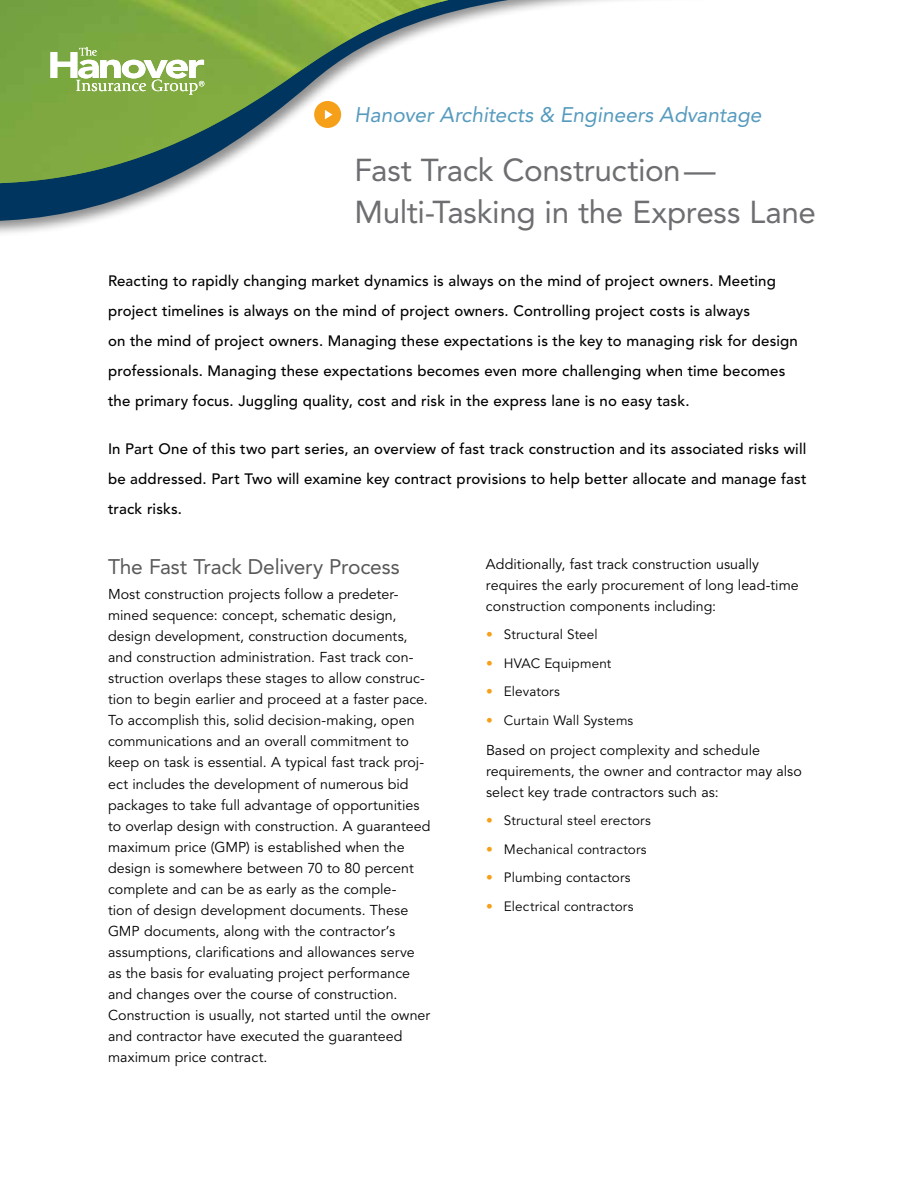
<style>
.page{position:relative;width:918px;height:1188px;background:#fff}
.page>*{position:absolute;margin:0;border:0;box-sizing:border-box;transform-origin:0 0}
.t1{font:31.5px/42px "Avenir";letter-spacing:-.015em;color:#6d6e71}
.t2{font:italic 21px "Avenir";color:#569bbe}
.t3{font:21px "Avenir";letter-spacing:-.01em;color:#58595b}
.t4{font:500 15px/30px "Avenir";letter-spacing:.01em;color:#000}
.t5{font:14.25px/21px "Avenir";letter-spacing:.005em;color:#000}
.t6{font:13.5px "Avenir";letter-spacing:.01em;color:#000}
.s1{color:#f6a01a}
</style>
<div class="page">
<svg style="left:0;top:0;width:617px;height:221px"></svg>
<svg style="left:0;top:0;width:595px;height:184px"></svg>
<img style="left:0;top:0;width:449px;height:183px">
<svg style="left:50px;top:47px;width:154px;height:48px"></svg>
<div style="left:314px;top:101px;width:27px;height:27px;background:#f6a01a;border-radius:50%"></div>
<svg style="left:325px;top:110px;width:7px;height:9px"></svg>
<h2 class="t2" style="left:355px;top:103px;width:408px">Hanover Architects &amp; Engineers Advantage</h2>
<h1 class="t1" style="left:355px;top:149px;width:463px">Fast Track Construction—<br>Multi-Tasking in the Express Lane</h1>
<p class="t4" style="left:108px;top:266px;width:691px">Reacting to rapidly changing market dynamics is always on the mind of project owners. Meeting project timelines is always on the mind of project owners. Controlling project costs is always<br>on the mind of project owners. Managing these expectations is the key to managing risk for design professionals. Managing these expectations becomes even more challenging when time becomes the primary focus. Juggling quality, cost and risk in the express lane is no easy task.</p>
<p class="t4" style="left:108px;top:434px;width:700px;text-align:justify">In Part One of this two part series, an overview of fast track construction and its associated risks will be addressed. Part Two will examine key contract provisions to help better allocate and manage fast track risks.</p>
<h2 class="t3" style="left:108px;top:554px;width:293px">The Fast Track Delivery Process</h2>
<p class="t5" style="left:108px;top:584px;width:324px">Most construction projects follow a predeter&shy;mined sequence: concept, schematic design, design development, construction documents, and construction administration. Fast track con&shy;struction overlaps these stages to allow construc&shy;tion to begin earlier and proceed at a faster pace.<br>To accomplish this, solid decision-making, open communications and an overall commitment to keep on task is essential. A typical fast track proj&shy;ect includes the development of numerous bid packages to take full advantage of opportunities to overlap design with construction. A guaranteed maximum price (GMP) is established when the design is somewhere between 70 to 80 percent complete and can be as early as the comple-<br>tion of design development documents. These GMP documents, along with the contractor’s assumptions, clarifications and allowances serve as the basis for evaluating project performance and changes over the course of construction.<br>Construction is usually, not started until the owner and contractor have executed the guaranteed maximum price contract.</p>
<p class="t5" style="left:486px;top:554px;width:314px">Additionally, fast track construction usually requires the early procurement of long lead-time construction components including:</p>
<p class="t6" style="left:486px;top:627px;width:113px"><span class="s1">•</span> Structural Steel</p>
<p class="t6" style="left:486px;top:655px;width:127px"><span class="s1">•</span> HVAC Equipment</p>
<p class="t6" style="left:486px;top:684px;width:75px"><span class="s1">•</span> Elevators</p>
<p class="t6" style="left:486px;top:712px;width:149px"><span class="s1">•</span> Curtain Wall Systems</p>
<p class="t5" style="left:486px;top:740px;width:317px">Based on project complexity and schedule requirements, the owner and contractor may also select key trade contractors such as:</p>
<p class="t6" style="left:486px;top:813px;width:166px"><span class="s1">•</span> Structural steel erectors</p>
<p class="t6" style="left:486px;top:841px;width:162px"><span class="s1">•</span> Mechanical contractors</p>
<p class="t6" style="left:486px;top:870px;width:146px"><span class="s1">•</span> Plumbing contactors</p>
<p class="t6" style="left:486px;top:898px;width:149px"><span class="s1">•</span> Electrical contractors</p>
</div>
